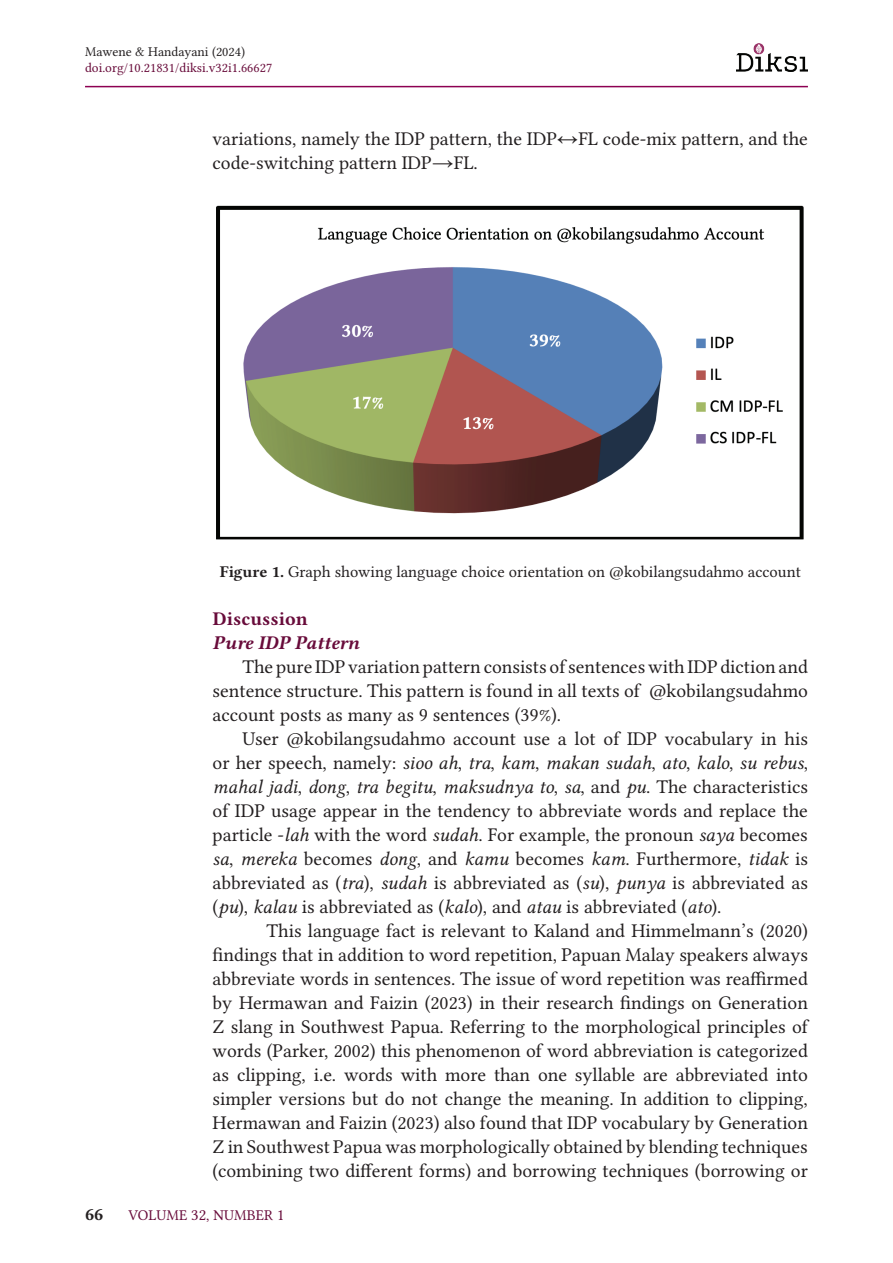
<style>
.page{position:relative;width:893px;height:1263px;background:#fff}
.page>*{position:absolute;margin:0;border:0;box-sizing:border-box;transform-origin:0 0}
.t1{font:19.5px/24px "Libertinus Serif";color:#231f20;text-align:justify}
.t2{font:italic 700 19.5px "Libertinus Serif";color:#680b3a}
.t3{font:700 19.5px "Libertinus Serif";color:#680b3a}
.t4{font:700 18px "Libertinus Serif";color:#231f20}
.t5{font:16.5px "Libertinus Serif";color:#231f20}
.t6{font:15px "Libertinus Serif";letter-spacing:.005em;color:#680b3a}
.t7{font:13.5px "Libertinus Serif";color:#680b3a}
.t8{font:13.5px "Libertinus Serif";color:#231f20}
.s1{font-weight:700}
.s2{font-style:italic}
</style>
<div class="page">
<hr style="left:85px;top:86px;width:723px;height:1px;background:#8d0052">
<img style="left:736px;top:43px;width:72px;height:29px">
<img style="left:216px;top:205px;width:588px;height:335px">
<p class="t8" style="left:85px;top:43px;width:162px">Mawene &amp; Handayani (2024)</p>
<p class="t7" style="left:85px;top:59px;width:189px">doi.org/10.21831/diksi.v32i1.66627</p>
<p class="t1" style="left:213px;top:126px;width:597px">variations, namely the IDP pattern, the IDP↔FL code-mix pattern, and the code-switching pattern IDP→FL.</p>
<p class="t5" style="left:220px;top:562px;width:583px"><span class="s1">Figure 1.</span> Graph showing language choice orientation on @kobilangsudahmo account</p>
<p class="t3" style="left:213px;top:605px;width:97px">Discussion</p>
<p class="t2" style="left:213px;top:629px;width:148px">Pure IDP Pattern</p>
<p class="t1" style="left:213px;top:654px;width:597px;text-indent:30px">The pure IDP variation pattern consists of sentences with IDP diction and sentence structure. This pattern is found in all texts of @kobilangsudahmo account posts as many as 9 sentences (39%).</p>
<p class="t1" style="left:213px;top:726px;width:597px;text-indent:30px">User @kobilangsudahmo account use a lot of IDP vocabulary in his or her speech, namely: <span class="s2">sioo ah</span>, <span class="s2">tra</span>, <span class="s2">kam</span>, <span class="s2">makan sudah</span>, <span class="s2">ato</span>, <span class="s2">kalo</span>, <span class="s2">su rebus</span>, <span class="s2">mahal jadi</span>, <span class="s2">dong</span>, <span class="s2">tra begitu</span>, <span class="s2">maksudnya to</span>, <span class="s2">sa</span>, and <span class="s2">pu</span>. The characteristics of IDP usage appear in the tendency to abbreviate words and replace the particle -<span class="s2">lah</span> with the word <span class="s2">sudah</span>. For example, the pronoun <span class="s2">saya</span> becomes <span class="s2">sa</span>, <span class="s2">mereka</span> becomes <span class="s2">dong</span>, and <span class="s2">kamu</span> becomes <span class="s2">kam</span>. Furthermore, <span class="s2">tidak</span> is abbreviated as (<span class="s2">tra</span>), <span class="s2">sudah</span> is abbreviated as (<span class="s2">su</span>), <span class="s2">punya</span> is abbreviated as (<span class="s2">pu</span>), <span class="s2">kalau</span> is abbreviated as (<span class="s2">kalo</span>), and <span class="s2">atau</span> is abbreviated (<span class="s2">ato</span>).</p>
<p class="t1" style="left:213px;top:918px;width:597px;text-indent:54px">This language fact is relevant to Kaland and Himmelmann’s (2020) findings that in addition to word repetition, Papuan Malay speakers always abbreviate words in sentences. The issue of word repetition was reaffirmed by Hermawan and Faizin (2023) in their research findings on Generation Z slang in Southwest Papua. Referring to the morphological principles of words (Parker, 2002) this phenomenon of word abbreviation is categorized as clipping, i.e. words with more than one syllable are abbreviated into simpler versions but do not change the meaning. In addition to clipping, Hermawan and Faizin (2023) also found that IDP vocabulary by Generation Z in Southwest Papua was morphologically obtained by blending techniques (combining two different forms) and borrowing techniques (borrowing or</p>
<p class="t4" style="left:85px;top:1201px;width:20px">66</p>
<p class="t6" style="left:128px;top:1205px;width:157px">VOLUME 32, NUMBER 1</p>
</div>
